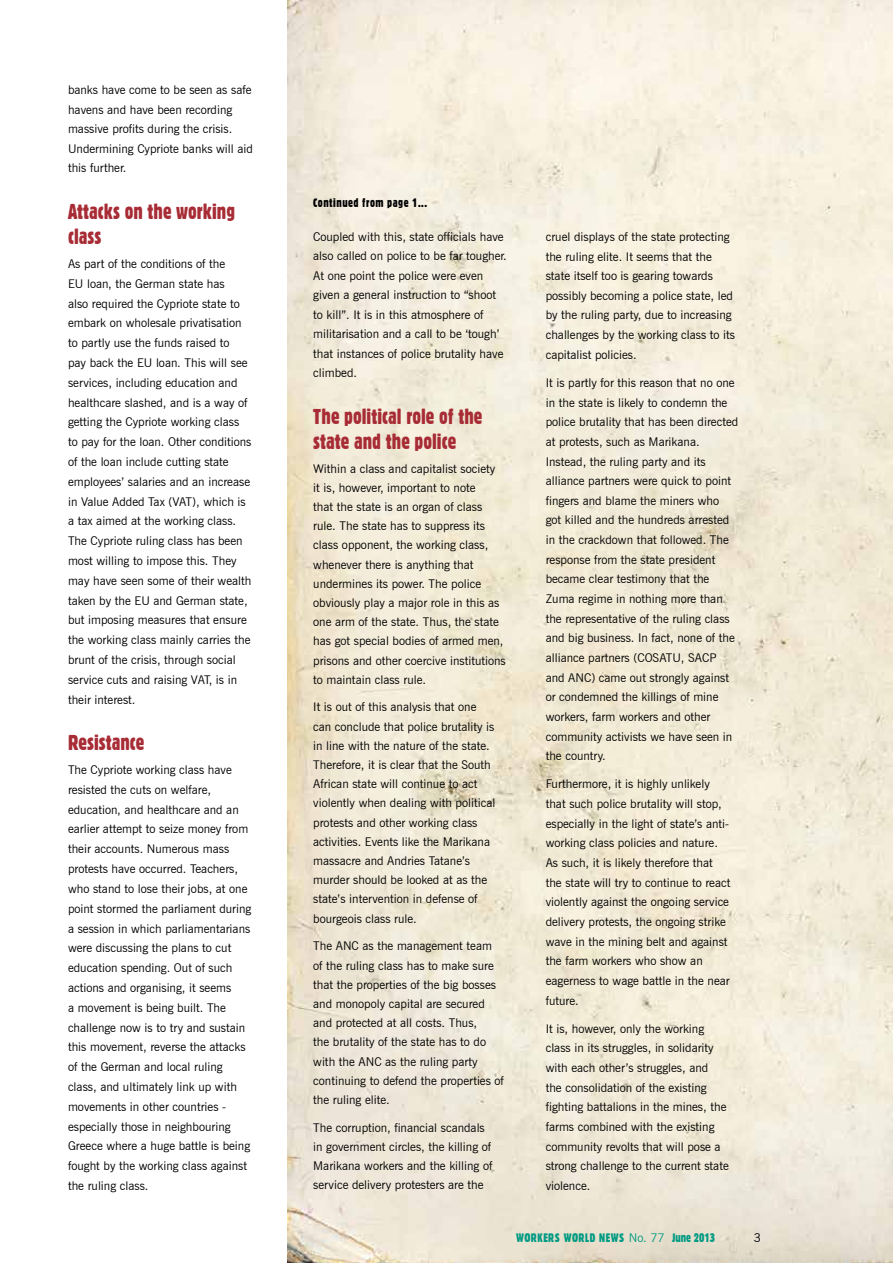
<style>
.page{position:relative;width:893px;height:1263px;background:#fff}
.page>*{position:absolute;margin:0;border:0;box-sizing:border-box;transform-origin:0 0}
.t1{font:21px/25.2px "Gothic 821 Condensed BT";color:#a72c35}
.t2{font:12px/19.6px "News Gothic BT";color:#000}
.t3{font:12px "Gothic 821 Condensed BT";letter-spacing:.04em;color:#009a83}
.t4{font:12px "Gothic 821 Condensed BT";letter-spacing:.04em;color:#000}
.s1{font-family:"News Gothic BT"}
</style>
<div class="page">
<img style="left:288px;top:0;width:605px;height:1263px">
<p class="t2" style="left:68px;top:80px;width:186px">banks have come to be seen as safe havens and have been recording massive profits during the crisis.<br>Undermining Cypriote banks will aid this further.</p>
<h1 class="t1" style="left:68px;top:198px;width:169px">Attacks on the working class</h1>
<p class="t2" style="left:68px;top:254px;width:185px">As part of the conditions of the<br>EU loan, the German state has<br>also required the Cypriote state to embark on wholesale privatisation to partly use the funds raised to<br>pay back the EU loan. This will see services, including education and healthcare slashed, and is a way of getting the Cypriote working class to pay for the loan. Other conditions of the loan include cutting state employees’ salaries and an increase in Value Added Tax (VAT), which is a tax aimed at the working class.<br>The Cypriote ruling class has been most willing to impose this. They may have seen some of their wealth taken by the EU and German state, but imposing measures that ensure the working class mainly carries the brunt of the crisis, through social service cuts and raising VAT, is in their interest.</p>
<h1 class="t1" style="left:68px;top:730px;width:78px">Resistance</h1>
<p class="t2" style="left:68px;top:760px;width:185px">The Cypriote working class have resisted the cuts on welfare, education, and healthcare and an earlier attempt to seize money from their accounts. Numerous mass protests have occurred. Teachers, who stand to lose their jobs, at one point stormed the parliament during a session in which parliamentarians were discussing the plans to cut education spending. Out of such actions and organising, it seems<br>a movement is being built. The challenge now is to try and sustain this movement, reverse the attacks of the German and local ruling class, and ultimately link up with movements in other countries - especially those in neighbouring<br>Greece where a huge battle is being fought by the working class against the ruling class.</p>
<p class="t4" style="left:313px;top:195px;width:115px">Continued from page 1...</p>
<p class="t2" style="left:313px;top:227px;width:195px">Coupled with this, state officials have also called on police to be far tougher.<br>At one point the police were even given a general instruction to “shoot to kill”. It is in this atmosphere of militarisation and a call to be ‘tough’ that instances of police brutality have climbed.</p>
<h1 class="t1" style="left:313px;top:404px;width:171px">The political role of the state and the police</h1>
<p class="t2" style="left:313px;top:459px;width:194px;line-height:19.2px">Within a class and capitalist society<br>it is, however, important to note<br>that the state is an organ of class rule. The state has to suppress its class opponent, the working class, whenever there is anything that undermines its power. The police obviously play a major role in this as one arm of the state. Thus, the state has got special bodies of armed men, prisons and other coercive institutions to maintain class rule.</p>
<p class="t2" style="left:313px;top:697px;width:184px;line-height:19.2px">It is out of this analysis that one can conclude that police brutality is in line with the nature of the state.<br>Therefore, it is clear that the South African state will continue to act violently when dealing with political protests and other working class activities. Events like the Marikana massacre and Andries Tatane’s murder should be looked at as the state’s intervention in defense of bourgeois class rule.</p>
<p class="t2" style="left:313px;top:936px;width:192px;line-height:19.2px">The ANC as the management team of the ruling class has to make sure that the properties of the big bosses and monopoly capital are secured and protected at all costs. Thus,<br>the brutality of the state has to do with the ANC as the ruling party continuing to defend the properties of the ruling elite.</p>
<p class="t2" style="left:313px;top:1118px;width:181px;line-height:19.2px">The corruption, financial scandals in government circles, the killing of Marikana workers and the killing of service delivery protesters are the</p>
<p class="t2" style="left:546px;top:227px;width:191px">cruel displays of the state protecting the ruling elite. It seems that the state itself too is gearing towards possibly becoming a police state, led by the ruling party, due to increasing challenges by the working class to its capitalist policies.</p>
<p class="t2" style="left:546px;top:373px;width:194px">It is partly for this reason that no one in the state is likely to condemn the police brutality that has been directed at protests, such as Marikana.<br>Instead, the ruling party and its alliance partners were quick to point fingers and blame the miners who<br>got killed and the hundreds arrested in the crackdown that followed. The response from the state president became clear testimony that the Zuma regime in nothing more than the representative of the ruling class and big business. In fact, none of the alliance partners (COSATU, SACP and ANC) came out strongly against or condemned the killings of mine workers, farm workers and other community activists we have seen in the country.</p>
<p class="t2" style="left:546px;top:774px;width:186px">Furthermore, it is highly unlikely that such police brutality will stop, especially in the light of state’s anti&shy;working class policies and nature.<br>As such, it is likely therefore that the state will try to continue to react violently against the ongoing service delivery protests, the ongoing strike wave in the mining belt and against the farm workers who show an eagerness to wage battle in the near future.</p>
<p class="t2" style="left:546px;top:1018px;width:185px">It is, however, only the working class in its struggles, in solidarity with each other’s struggles, and<br>the consolidation of the existing fighting battalions in the mines, the farms combined with the existing community revolts that will pose a strong challenge to the current state violence.</p>
<p class="t3" style="left:516px;top:1230px;width:201px">WORKERS WORLD NEWS <span class="s1">No. 77</span> June 2013</p>
<p class="t2" style="left:754px;top:1227px;width:9px">3</p>
</div>
